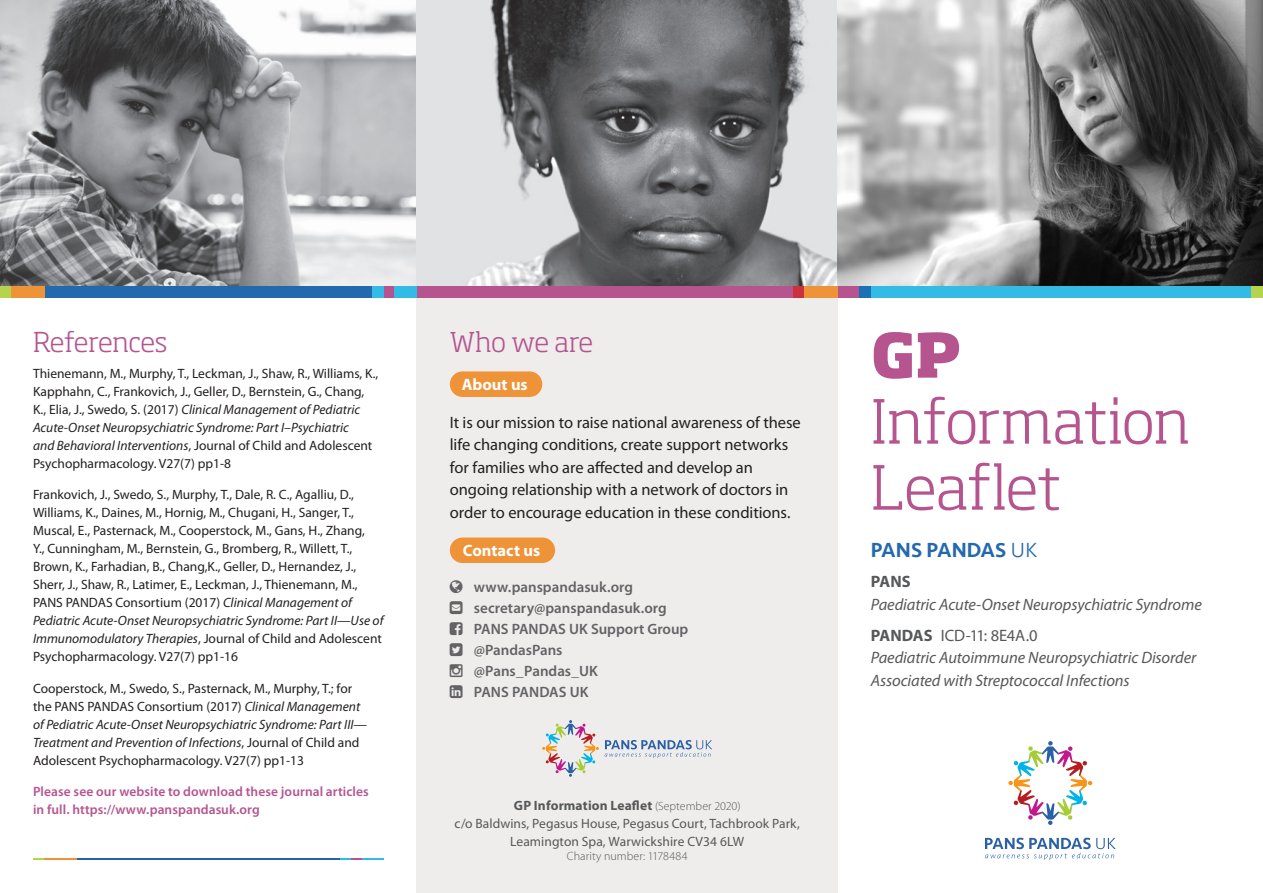
<style>
.page{position:relative;width:1263px;height:893px;background:#fff}
.page>*{position:absolute;margin:0;border:0;box-sizing:border-box;transform-origin:0 0}
.Main_Head{font:300 60px "Soho Pro";letter-spacing:-.015em;color:#b5548f}
.Main_Head-2{font:800 60px "Soho Pro";color:#b5548f}
.A_head{font:300 27px "Soho Pro";letter-spacing:-.02em;color:#b5548f}
.t1{font:500 21px "Seravek";color:#2468ae}
.t2{font:16.5px/22.5px "Myriad Pro";letter-spacing:-.005em;color:#231f20}
.Body_text{font:italic 16.5px/22.5px "Myriad Pro";letter-spacing:-.01em;color:#57585a}
.t3{font:700 16.5px "Myriad Pro";color:#fff}
.t4{font:600 15px "Myriad Pro";color:#636366}
.t5{font:13.5px/18px "Myriad Pro";color:#231f20}
.Small_text{font:13.5px/18px "Myriad Pro";color:#57585a;text-align:center}
.Body_text-2{font:600 13.5px/18px "Myriad Pro";letter-spacing:.005em;color:#b5548f}
.Small_text-2{font:700 13.5px "Myriad Pro";letter-spacing:.01em;color:#57585a}
.Small_text-3{font:300 12px "Myriad Pro";letter-spacing:.005em;color:#57585a}
.s1{font-style:italic}
.s2{font-weight:300;font-size:12px}
.s3{font-weight:300}
.s4{font-weight:700;font-style:normal}
.s5{font-style:normal}
</style>
<div class="page">
<div style="left:417px;top:0;width:421px;height:893px;background:#efedec"></div>
<svg style="left:985px;top:838px;width:131px;height:22px"></svg>
<svg style="left:1008px;top:741px;width:84px;height:84px"></svg>
<svg style="left:605px;top:740px;width:107px;height:18px"></svg>
<svg style="left:542px;top:720px;width:57px;height:57px"></svg>
<div style="left:450px;top:371px;width:92px;height:26px;background:#ef9338;border-radius:13px"></div>
<div style="left:450px;top:537px;width:105px;height:26px;background:#ef9338;border-radius:13px"></div>
<img style="left:0;top:0;width:1263px;height:287px">
<div style="left:0;top:287px;width:384px;height:11px;background:#2468ae"></div>
<div style="left:417px;top:287px;width:421px;height:11px;background:#b5548f"></div>
<div style="left:838px;top:287px;width:414px;height:11px;background:#32bbe5"></div>
<div style="left:0;top:287px;width:11px;height:11px;background:#b6d34e"></div>
<div style="left:1252px;top:287px;width:11px;height:11px;background:#b6d34e"></div>
<div style="left:838px;top:287px;width:22px;height:11px;background:#b5548f"></div>
<div style="left:860px;top:287px;width:11px;height:11px;background:#1872b4"></div>
<div style="left:794px;top:287px;width:11px;height:11px;background:#ca313e"></div>
<div style="left:384px;top:287px;width:11px;height:11px;background:#b5548f"></div>
<div style="left:373px;top:287px;width:11px;height:11px;background:#32bbe5"></div>
<div style="left:395px;top:287px;width:22px;height:11px;background:#32bbe5"></div>
<div style="left:11px;top:287px;width:33px;height:11px;background:#ef9338"></div>
<div style="left:805px;top:287px;width:33px;height:11px;background:#ef9338"></div>
<hr style="left:33px;top:858px;width:351px;height:2px;background:#2662a8">
<svg style="left:33px;top:858px;width:11px;height:2px"></svg>
<svg style="left:340px;top:858px;width:22px;height:2px"></svg>
<hr style="left:362px;top:858px;width:22px;height:2px;background:#32bbe5">
<hr style="left:44px;top:858px;width:33px;height:2px;background:#ef9338">
<p class="A_head" style="left:33px;top:321px;width:136px">References</p>
<p class="t5" style="left:33px;top:365px;width:347px">Thienemann, M., Murphy, T., Leckman, J., Shaw, R., Williams, K., Kapphahn, C., Frankovich, J., Geller, D., Bernstein, G., Chang, K., Elia, J., Swedo, S. (2017) <span class="s1">Clinical Management of Pediatric Acute-Onset Neuropsychiatric Syndrome: Part I–Psychiatric<br>and Behavioral Interventions</span>, Journal of Child and Adolescent Psychopharmacology. V27(7) pp1-8</p>
<p class="t5" style="left:33px;top:486px;width:352px">Frankovich, J., Swedo, S., Murphy, T., Dale, R. C., Agalliu, D., Williams, K., Daines, M., Hornig, M., Chugani, H., Sanger, T., Muscal, E., Pasternack, M., Cooperstock, M., Gans, H., Zhang,<br>Y., Cunningham, M., Bernstein, G., Bromberg, R., Willett, T., Brown, K., Farhadian, B., Chang,K., Geller, D., Hernandez, J., Sherr, J., Shaw, R., Latimer, E., Leckman, J., Thienemann, M., PANS PANDAS Consortium (2017) <span class="s1">Clinical Management of Pediatric Acute-Onset Neuropsychiatric Syndrome: Part II—Use of Immunomodulatory Therapies</span>, Journal of Child and Adolescent Psychopharmacology. V27(7) pp1-16</p>
<p class="t5" style="left:33px;top:680px;width:336px">Cooperstock, M., Swedo, S., Pasternack, M., Murphy, T.; for the PANS PANDAS Consortium (2017) <span class="s1">Clinical Management of Pediatric Acute-Onset Neuropsychiatric Syndrome: Part III— Treatment and Prevention of Infections</span>, Journal of Child and Adolescent Psychopharmacology. V27(7) pp1-13</p>
<p class="Body_text-2" style="left:33px;top:783px;width:337px">Please see our website to download these journal articles in full. https://www.panspandasuk.org</p>
<p class="A_head" style="left:450px;top:321px;width:145px">Who we are</p>
<p class="t3" style="left:462px;top:375px;width:67px">About us</p>
<p class="t2" style="left:450px;top:411px;width:353px">It is our mission to raise national awareness of these life changing conditions, create support networks for families who are affected and develop an ongoing relationship with a network of doctors in order to encourage education in these conditions.</p>
<p class="t3" style="left:463px;top:541px;width:79px">Contact us</p>
<p class="t4" style="left:474px;top:579px;width:161px">www.panspandasuk.org</p>
<p class="t4" style="left:474px;top:600px;width:195px">secretary@panspandasuk.org</p>
<p class="t4" style="left:474px;top:621px;width:216px">PANS PANDAS UK Support Group</p>
<p class="t4" style="left:474px;top:642px;width:90px">@PandasPans</p>
<p class="t4" style="left:474px;top:663px;width:125px">@Pans_Pandas_UK</p>
<p class="t4" style="left:474px;top:684px;width:116px">PANS PANDAS UK</p>
<p class="Small_text-2" style="left:514px;top:797px;width:228px">GP Information Leaflet <span class="s2">(September 2020)</span></p>
<p class="Small_text" style="left:455px;top:814px;width:347px">c/o Baldwins, Pegasus House, Pegasus Court, Tachbrook Park,<br>Leamington Spa, Warwickshire CV34 6LW</p>
<p class="Small_text-3" style="left:567px;top:849px;width:122px">Charity number: 1178484</p>
<p class="Main_Head-2" style="left:871px;top:311px;width:92px">GP</p>
<p class="Main_Head" style="left:871px;top:375px;width:321px">Information</p>
<p class="Main_Head" style="left:871px;top:441px;width:192px">Leaflet</p>
<p class="t1" style="left:871px;top:537px;width:168px">PANS PANDAS <span class="s3">UK</span></p>
<p class="Body_text" style="left:871px;top:571px;width:333px"><span class="s4">PANS<br></span>Paediatric Acute-Onset Neuropsychiatric Syndrome</p>
<p class="Body_text" style="left:871px;top:624px;width:327px"><span class="s4">PANDAS</span> <span class="s5">ICD-11: 8E4A.0<br></span>Paediatric Autoimmune Neuropsychiatric Disorder<br>Associated with Streptococcal Infections</p>
</div>
